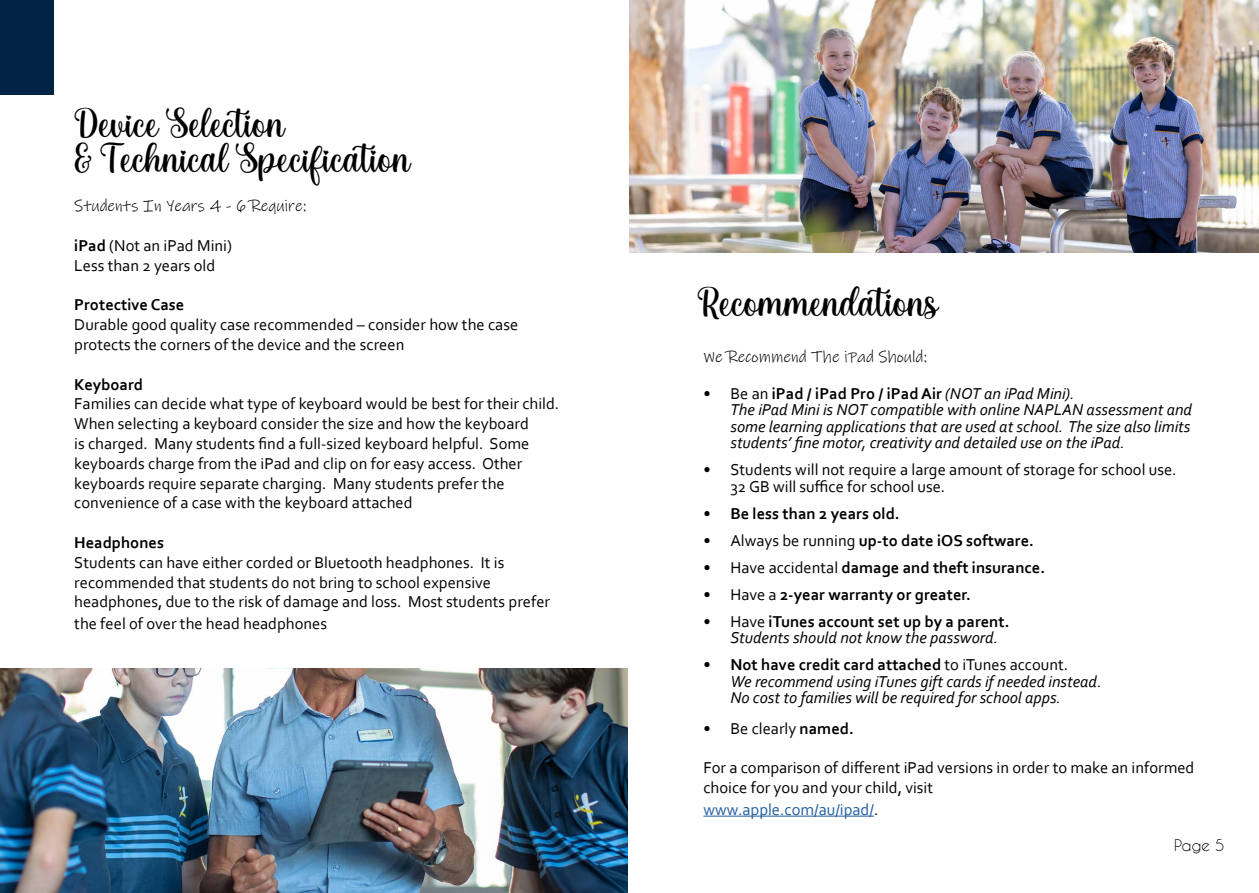
<style>
.page{position:relative;width:1259px;height:893px;background:#fff}
.page>*{position:absolute;margin:0;border:0;box-sizing:border-box;transform-origin:0 0}
.t1{font:45px/35.4px "josephsophia";color:#000}
.t2{font:16.5px/19.8px "Corbel";color:#000}
.t3{font:italic 16.5px/16.5px "Corbel";color:#000}
.t4{font:700 16.5px "Corbel";color:#000}
.t5{font:16.5px "Ink Free";color:#000}
.t6{font:16.5px "Corbel";color:#215e9e}
.t7{font:15px "Caviar Dreams";color:#000}
.s1{font-weight:700}
.s2{font-style:normal}
.s3{font-weight:700;font-style:normal}
.s4{font-weight:400}
.s5{color:#000}
</style>
<div class="page">
<div style="left:0;top:0;width:53px;height:95px;background:#002346"></div>
<hr style="left:703px;top:816px;width:171px;height:1px;background:#215e9e">
<img style="left:0;top:668px;width:627px;height:225px">
<img style="left:629px;top:0;width:630px;height:252px">
<h1 class="t1" style="left:74px;top:107px;width:338px">Device Selection<br>&amp; Technical Specification</h1>
<p class="t5" style="left:74px;top:195px;width:233px">Students In Years 4 - 6 Require:</p>
<p class="t2" style="left:74px;top:235px;width:159px"><span class="s1">iPad</span> (Not an iPad Mini)<br>Less than 2 years old</p>
<p class="t4" style="left:74px;top:295px;width:112px">Protective Case</p>
<p class="t2" style="left:74px;top:314px;width:445px">Durable good quality case recommended – consider how the case protects the corners of the device and the screen</p>
<p class="t4" style="left:74px;top:374px;width:70px">Keyboard</p>
<p class="t2" style="left:74px;top:394px;width:486px">Families can decide what type of keyboard would be best for their child.<br>When selecting a keyboard consider the size and how the keyboard<br>is charged. Many students find a full-sized keyboard helpful. Some keyboards charge from the iPad and clip on for easy access. Other keyboards require separate charging. Many students prefer the convenience of a case with the keyboard attached</p>
<p class="t4" style="left:74px;top:532px;width:91px">Headphones</p>
<p class="t2" style="left:74px;top:552px;width:477px">Students can have either corded or Bluetooth headphones. It is recommended that students do not bring to school expensive headphones, due to the risk of damage and loss. Most students prefer</p>
<p class="t2" style="left:74px;top:613px;width:254px">the feel of over the head headphones</p>
<h1 class="t1" style="left:697px;top:286px;width:243px">Recommendations</h1>
<p class="t5" style="left:703px;top:346px;width:225px">We Recommend The iPad Should:</p>
<p class="t3" style="left:730px;top:385px;width:463px;text-indent:-27px"><span class="s2">• Be an</span> <span class="s3">iPad / iPad Pro / iPad Air</span> (NOT an iPad Mini).<br>The iPad Mini is NOT compatible with online NAPLAN assessment and some learning applications that are used at school. The size also limits students’ fine motor, creativity and detailed use on the iPad.</p>
<p class="t2" style="left:730px;top:461px;width:448px;line-height:16.5px;text-indent:-27px">• Students will not require a large amount of storage for school use.<br>32 GB will suffice for school use.</p>
<p class="t4" style="left:703px;top:503px;width:198px">• Be less than 2 years old.</p>
<p class="t4" style="left:703px;top:530px;width:332px"><span class="s4">• Always be running</span> up-to date iOS software.</p>
<p class="t4" style="left:703px;top:557px;width:343px"><span class="s4">• Have accidental</span> damage and theft insurance.</p>
<p class="t4" style="left:703px;top:584px;width:269px"><span class="s4">• Have a</span> 2-year warranty or greater.</p>
<p class="t3" style="left:730px;top:613px;width:281px;text-indent:-27px"><span class="s2">• Have</span> <span class="s3">iTunes account set up by a parent.<br></span>Students should not know the password.</p>
<p class="t3" style="left:730px;top:656px;width:373px;text-indent:-27px"><span class="s3">• Not have credit card attached</span> <span class="s2">to iTunes account.<br></span>We recommend using iTunes gift cards if needed instead.<br>No cost to families will be required for school apps.</p>
<p class="t2" style="left:703px;top:718px;width:152px">• Be clearly <span class="s1">named.</span></p>
<p class="t2" style="left:703px;top:757px;width:492px">For a comparison of different iPad versions in order to make an informed choice for you and your child, visit</p>
<p class="t6" style="left:703px;top:799px;width:176px">www.apple.com/au/ipad/<span class="s5">.</span></p>
<p class="t7" style="left:1174px;top:836px;width:52px">Page 5</p>
</div>
